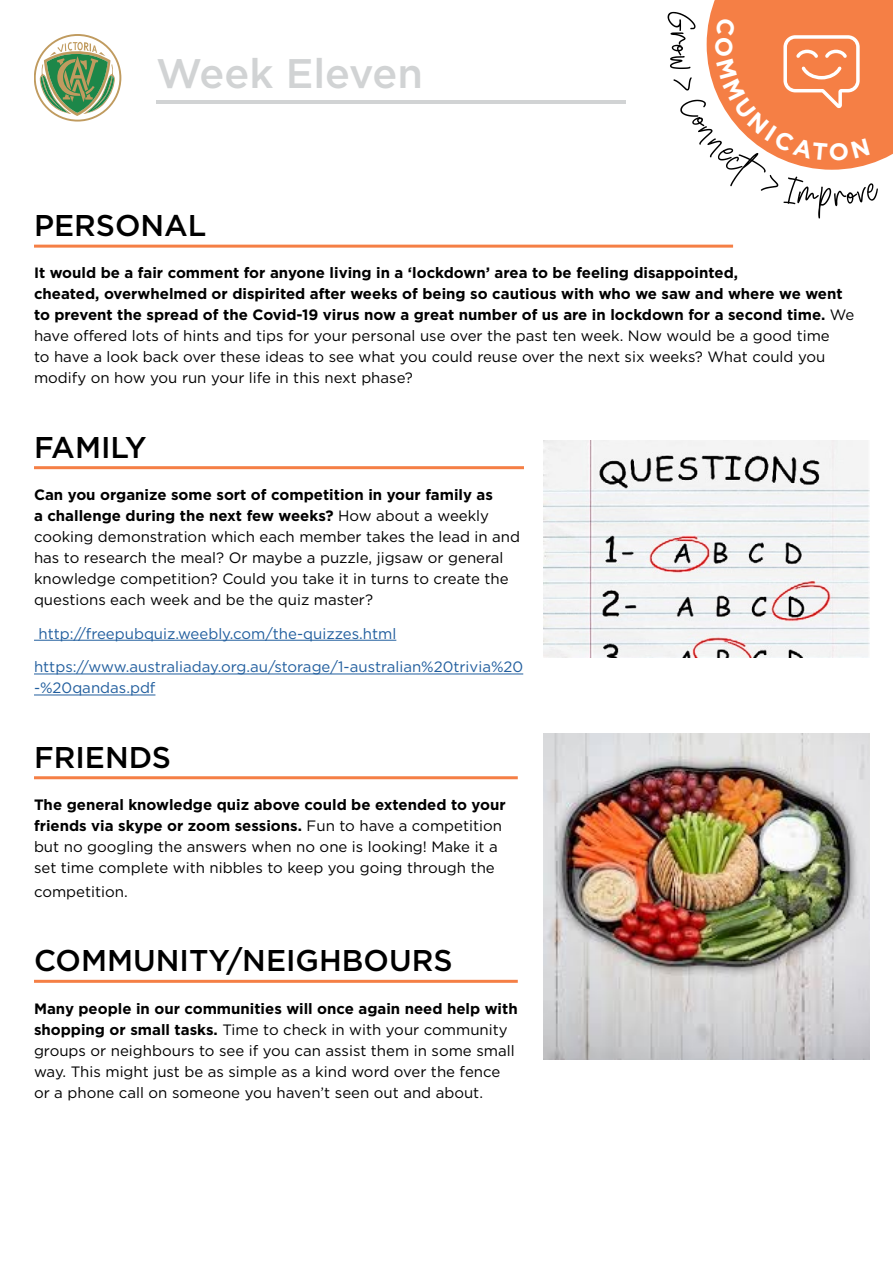
<style>
.page{position:relative;width:893px;height:1263px;background:#fff}
.page>*{position:absolute;margin:0;border:0;box-sizing:border-box;transform-origin:0 0}
.t1{font:500 41.25px "Gotham";color:#d1d3d4}
.t2{font:500 30px "Gotham";color:#000}
.t3{font:15px/21px "Gotham";color:#000}
.t4{font:700 15px/21px "Gotham";color:#000}
.t5{font:15px/21px "Gotham";color:#215e9e}
.s1{font-weight:400}
.s2{font-weight:700}
</style>
<div class="page">
<hr style="left:34px;top:245px;width:699px;height:3px;background:#f57f45">
<hr style="left:34px;top:466px;width:490px;height:3px;background:#f57f45">
<hr style="left:34px;top:640px;width:362px;height:1px;background:#215e9e">
<hr style="left:34px;top:674px;width:489px;height:1px;background:#215e9e">
<hr style="left:34px;top:695px;width:121px;height:1px;background:#215e9e">
<hr style="left:34px;top:776px;width:484px;height:3px;background:#f57f45">
<hr style="left:34px;top:980px;width:484px;height:3px;background:#f57f45">
<hr style="left:156px;top:100px;width:469px;height:3px;background:#d1d3d4">
<svg style="left:34px;top:34px;width:87px;height:87px"></svg>
<img style="left:543px;top:733px;width:326px;height:326px">
<img style="left:543px;top:441px;width:326px;height:216px">
<svg style="left:667px;top:0;width:226px;height:218px"></svg>
<h1 class="t1" style="left:156px;top:47px;width:268px">Week Eleven</h1>
<h2 class="t2" style="left:34px;top:206px;width:174px">PERSONAL</h2>
<p class="t4" style="left:34px;top:262px;width:822px">It would be a fair comment for anyone living in a ‘lockdown’ area to be feeling disappointed,<br>cheated, overwhelmed or dispirited after weeks of being so cautious with who we saw and where we went to prevent the spread of the Covid-19 virus now a great number of us are in lockdown for a second time. <span class="s1">We have offered lots of hints and tips for your personal use over the past ten week. Now would be a good time<br>to have a look back over these ideas to see what you could reuse over the next six weeks? What could you modify on how you run your life in this next phase?</span></p>
<h2 class="t2" style="left:34px;top:427px;width:114px">FAMILY</h2>
<p class="t3" style="left:34px;top:484px;width:488px"><span class="s2">Can you organize some sort of competition in your family as<br>a challenge during the next few weeks?</span> How about a weekly cooking demonstration which each member takes the lead in and has to research the meal? Or maybe a puzzle, jigsaw or general knowledge competition? Could you take it in turns to create the questions each week and be the quiz master?</p>
<p class="t5" style="left:39px;top:623px;width:359px">http://freepubquiz.weebly.com/the-quizzes.html</p>
<p class="t5" style="left:34px;top:656px;width:491px">https://www.australiaday.org.au/storage/1-australian%20trivia%20 -%20qandas.pdf</p>
<h2 class="t2" style="left:34px;top:737px;width:139px">FRIENDS</h2>
<p class="t3" style="left:34px;top:794px;width:473px"><span class="s2">The general knowledge quiz above could be extended to your friends via skype or zoom sessions.</span> Fun to have a competition but no googling the answers when no one is looking! Make it a set time complete with nibbles to keep you going through the</p>
<p class="t3" style="left:34px;top:881px;width:95px">competition.</p>
<h2 class="t2" style="left:34px;top:941px;width:420px">COMMUNITY/NEIGHBOURS</h2>
<p class="t3" style="left:34px;top:997px;width:485px"><span class="s2">Many people in our communities will once again need help with shopping or small tasks.</span> Time to check in with your community groups or neighbours to see if you can assist them in some small way. This might just be as simple as a kind word over the fence or a phone call on someone you haven’t seen out and about.</p>
</div>
